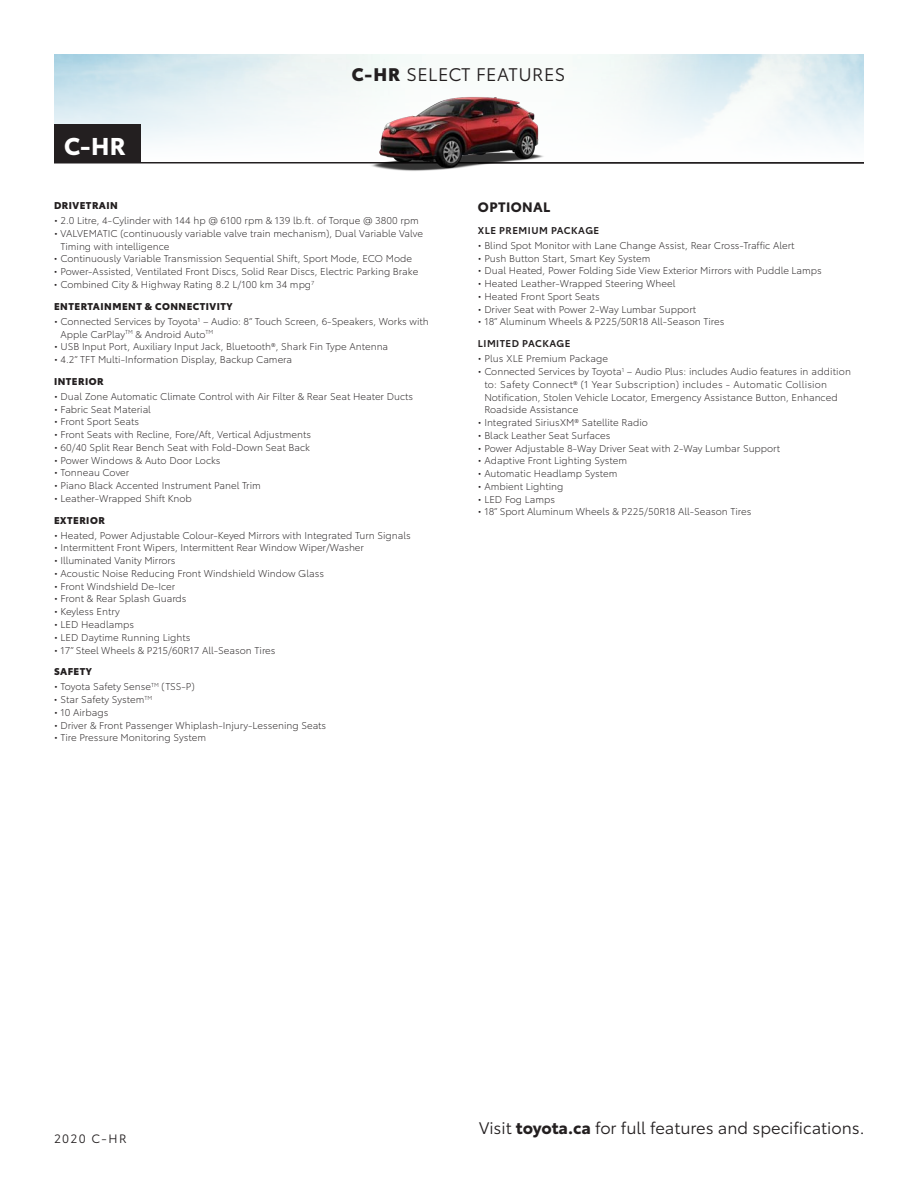
<style>
.page{position:relative;width:918px;height:1188px;background:#fff}
.page>*{position:absolute;margin:0;border:0;box-sizing:border-box;transform-origin:0 0}
.t1{font:700 24px "Toyota Type";color:#fff}
.t2{font:18px "Toyota Type";letter-spacing:.025em;color:#231f20}
.t3{font:16.5px "Toyota Type";color:#231f20}
.t4{font:700 13.5px "Toyota Type";letter-spacing:.03em;color:#231f20}
.t5{font:12px "Toyota Type";letter-spacing:.11em;color:#231f20}
.t6{font:300 9.75px/12.8px "Toyota Type";color:#231f20}
.t7{font:900 9.75px "Toyota Type";letter-spacing:.05em;color:#231f20}
.t8{font:600 9.75px "Toyota Type";letter-spacing:.05em;color:#231f20}
.s1{font-weight:900}
.s2{font-weight:700}
</style>
<div class="page">
<img style="left:54px;top:54px;width:810px;height:108px">
<hr style="left:54px;top:162px;width:810px;height:2px;background:#231f20">
<img style="left:369px;top:88px;width:178px;height:83px">
<div style="left:54px;top:124px;width:86px;height:38px;background:#231f20"></div>
<p class="t1" style="left:64px;top:127px;width:63px">C-HR</p>
<p class="t2" style="left:352px;top:61px;width:215px"><span class="s1">C-HR</span> SELECT FEATURES</p>
<p class="t7" style="left:54px;top:198px;width:65px">DRIVETRAIN</p>
<p class="t6" style="left:54px;top:214px;width:366px">• 2.0 Litre, 4-Cylinder with 144 hp @ 6100 rpm &amp; 139 lb.ft. of Torque @ 3800 rpm</p>
<p class="t6" style="left:60px;top:226px;width:364px;text-indent:-6px">• VALVEMATIC (continuously variable valve train mechanism), Dual Variable Valve<br>Timing with intelligence</p>
<p class="t6" style="left:54px;top:252px;width:360px">• Continuously Variable Transmission Sequential Shift, Sport Mode, ECO Mode</p>
<p class="t6" style="left:54px;top:265px;width:366px">• Power-Assisted, Ventilated Front Discs, Solid Rear Discs, Electric Parking Brake</p>
<p class="t6" style="left:54px;top:277px;width:262px">• Combined City &amp; Highway Rating 8.2 L/100 km 34 mpg<sup>7</sup></p>
<p class="t7" style="left:54px;top:299px;width:180px">ENTERTAINMENT &amp; CONNECTIVITY</p>
<p class="t6" style="left:60px;top:314px;width:370px;text-indent:-6px">• Connected Services by Toyota<sup>1</sup> – Audio: 8” Touch Screen, 6-Speakers, Works with<br>Apple CarPlay<sup>TM</sup> &amp; Android Auto<sup>TM</sup></p>
<p class="t6" style="left:54px;top:340px;width:336px">• USB Input Port, Auxiliary Input Jack, Bluetooth®, Shark Fin Type Antenna</p>
<p class="t6" style="left:54px;top:353px;width:240px">• 4.2” TFT Multi-Information Display, Backup Camera</p>
<p class="t7" style="left:54px;top:374px;width:51px">INTERIOR</p>
<p class="t6" style="left:54px;top:389px;width:361px">• Dual Zone Automatic Climate Control with Air Filter &amp; Rear Seat Heater Ducts</p>
<p class="t6" style="left:54px;top:402px;width:99px">• Fabric Seat Material</p>
<p class="t6" style="left:54px;top:415px;width:87px">• Front Sport Seats</p>
<p class="t6" style="left:54px;top:428px;width:259px">• Front Seats with Recline, Fore/Aft, Vertical Adjustments</p>
<p class="t6" style="left:54px;top:440px;width:258px">• 60/40 Split Rear Bench Seat with Fold-Down Seat Back</p>
<p class="t6" style="left:54px;top:453px;width:168px">• Power Windows &amp; Auto Door Locks</p>
<p class="t6" style="left:54px;top:466px;width:77px">• Tonneau Cover</p>
<p class="t6" style="left:54px;top:479px;width:208px">• Piano Black Accented Instrument Panel Trim</p>
<p class="t6" style="left:54px;top:491px;width:139px">• Leather-Wrapped Shift Knob</p>
<p class="t7" style="left:54px;top:513px;width:52px">EXTERIOR</p>
<p class="t6" style="left:54px;top:528px;width:358px">• Heated, Power Adjustable Colour-Keyed Mirrors with Integrated Turn Signals</p>
<p class="t6" style="left:54px;top:541px;width:312px">• Intermittent Front Wipers, Intermittent Rear Window Wiper/Washer</p>
<p class="t6" style="left:54px;top:554px;width:123px">• Illuminated Vanity Mirrors</p>
<p class="t6" style="left:54px;top:566px;width:271px">• Acoustic Noise Reducing Front Windshield Window Glass</p>
<p class="t6" style="left:54px;top:579px;width:123px">• Front Windshield De-Icer</p>
<p class="t6" style="left:54px;top:592px;width:134px">• Front &amp; Rear Splash Guards</p>
<p class="t6" style="left:54px;top:605px;width:67px">• Keyless Entry</p>
<p class="t6" style="left:54px;top:617px;width:82px">• LED Headlamps</p>
<p class="t6" style="left:54px;top:630px;width:138px">• LED Daytime Running Lights</p>
<p class="t6" style="left:54px;top:643px;width:223px">• 17” Steel Wheels &amp; P215/60R17 All-Season Tires</p>
<p class="t7" style="left:54px;top:664px;width:40px">SAFETY</p>
<p class="t6" style="left:54px;top:680px;width:142px">• Toyota Safety Sense<sup>TM</sup> (TSS-P)</p>
<p class="t6" style="left:54px;top:693px;width:100px">• Star Safety System<sup>TM</sup></p>
<p class="t6" style="left:54px;top:705px;width:56px">• 10 Airbags</p>
<p class="t6" style="left:54px;top:718px;width:274px">• Driver &amp; Front Passenger Whiplash-Injury-Lessening Seats</p>
<p class="t6" style="left:54px;top:731px;width:154px">• Tire Pressure Monitoring System</p>
<p class="t4" style="left:478px;top:197px;width:74px">OPTIONAL</p>
<p class="t8" style="left:478px;top:223px;width:123px">XLE PREMIUM PACKAGE</p>
<p class="t6" style="left:478px;top:238px;width:318px">• Blind Spot Monitor with Lane Change Assist, Rear Cross-Traffic Alert</p>
<p class="t6" style="left:478px;top:251px;width:174px">• Push Button Start, Smart Key System</p>
<p class="t6" style="left:478px;top:264px;width:346px">• Dual Heated, Power Folding Side View Exterior Mirrors with Puddle Lamps</p>
<p class="t6" style="left:478px;top:277px;width:199px">• Heated Leather-Wrapped Steering Wheel</p>
<p class="t6" style="left:478px;top:289px;width:123px">• Heated Front Sport Seats</p>
<p class="t6" style="left:478px;top:302px;width:220px">• Driver Seat with Power 2-Way Lumbar Support</p>
<p class="t6" style="left:478px;top:315px;width:248px">• 18” Aluminum Wheels &amp; P225/50R18 All-Season Tires</p>
<p class="t8" style="left:478px;top:336px;width:94px">LIMITED PACKAGE</p>
<p class="t6" style="left:478px;top:352px;width:132px">• Plus XLE Premium Package</p>
<p class="t6" style="left:484px;top:364px;width:368px;text-indent:-6px">• Connected Services by Toyota<sup>1</sup> – Audio Plus: includes Audio features in addition to: Safety Connect® (1 Year Subscription) includes - Automatic Collision Notification, Stolen Vehicle Locator, Emergency Assistance Button, Enhanced Roadside Assistance</p>
<p class="t6" style="left:478px;top:416px;width:172px">• Integrated SiriusXM® Satellite Radio</p>
<p class="t6" style="left:478px;top:428px;width:134px">• Black Leather Seat Surfaces</p>
<p class="t6" style="left:478px;top:441px;width:304px">• Power Adjustable 8-Way Driver Seat with 2-Way Lumbar Support</p>
<p class="t6" style="left:478px;top:454px;width:151px">• Adaptive Front Lighting System</p>
<p class="t6" style="left:478px;top:467px;width:141px">• Automatic Headlamp System</p>
<p class="t6" style="left:478px;top:479px;width:87px">• Ambient Lighting</p>
<p class="t6" style="left:478px;top:492px;width:79px">• LED Fog Lamps</p>
<p class="t6" style="left:478px;top:505px;width:275px">• 18” Sport Aluminum Wheels &amp; P225/50R18 All-Season Tires</p>
<p class="t5" style="left:54px;top:1130px;width:74px">2020 C-HR</p>
<p class="t3" style="left:479px;top:1116px;width:387px">Visit <span class="s2">toyota.ca</span> for full features and specifications.</p>
</div>
